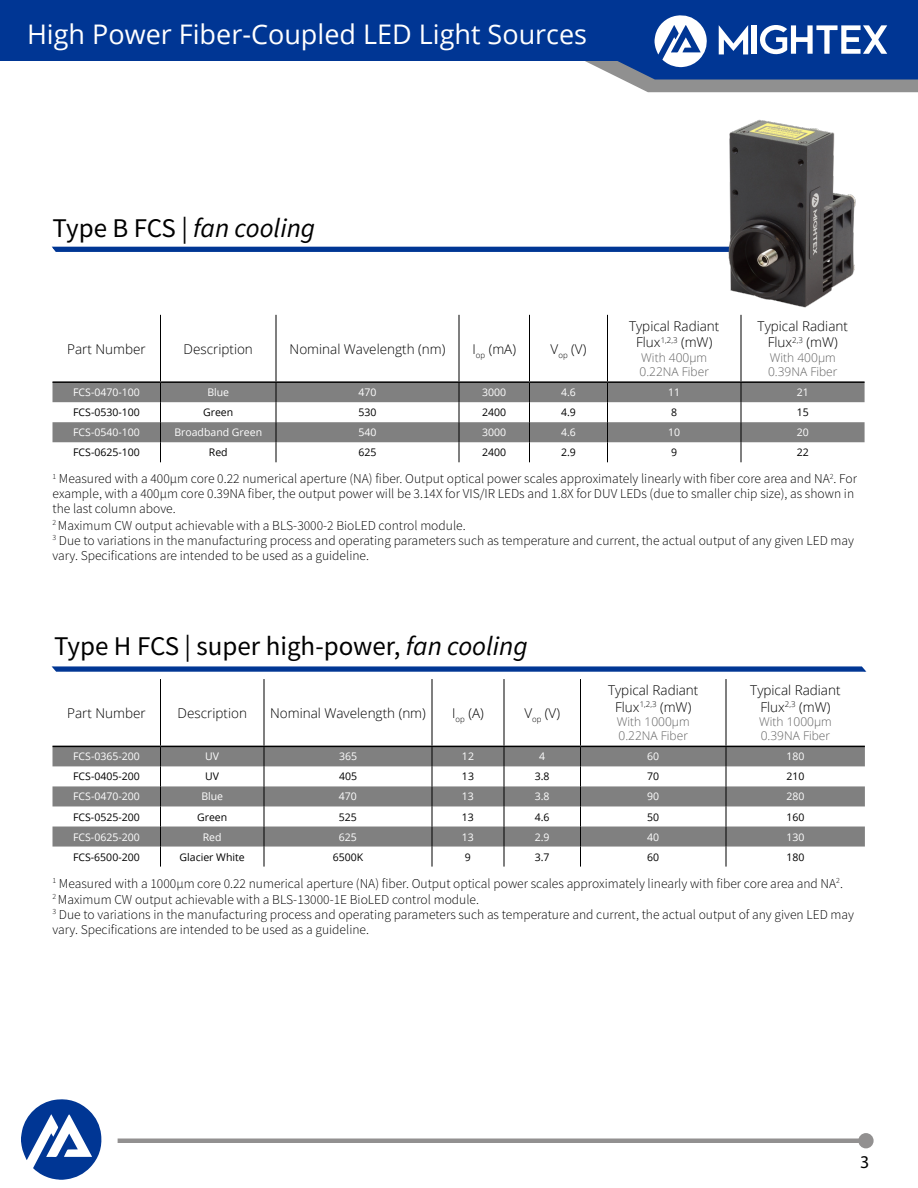
<style>
.page{position:relative;width:918px;height:1188px;background:#fff}
.page>*{position:absolute;margin:0;border:0;box-sizing:border-box;transform-origin:0 0}
.t1{font:27px "Open Sans";color:#fff}
.t2{font:27px "Source Sans Pro";color:#000}
.t3{font:italic 27px "Source Sans Pro";color:#000}
.t4{font:18px "Myriad Pro";color:#000}
.t5{font:300 13.5px/15.3px "Source Sans Pro";color:#000}
.t6{font:300 13.5px/16.2px "Open Sans";color:#000;text-align:center}
.t7{font:300 12px/14.4px "Open Sans";color:#646464}
.t8{font:10.5px "Open Sans";color:#000}
.t9{font:10.5px "Open Sans";color:#fff}
.s1{font-style:normal}
.s2{font-style:italic}
</style>
<div class="page">
<div style="left:118px;top:1138px;width:751px;height:5px;background:#929090"></div>
<div style="left:859px;top:1134px;width:14px;height:14px;background:#929090;border-radius:50%"></div>
<div style="left:858px;top:1133px;width:16px;height:15px;border:2px solid #929090;border-radius:50%"></div>
<div style="left:0;top:0;width:918px;height:61px;background:#003694"></div>
<svg style="left:585px;top:15px;width:333px;height:77px"></svg>
<div style="left:752px;top:25px;width:5px;height:29px;background:#fff"></div>
<svg style="left:21px;top:1099px;width:81px;height:81px"></svg>
<svg style="left:52px;top:747px;width:813px;height:100px;fill:#808080"></svg>
<hr style="left:160px;top:679px;width:1px;height:67px;background:#000">
<hr style="left:264px;top:679px;width:1px;height:67px;background:#000">
<hr style="left:432px;top:679px;width:1px;height:67px;background:#000">
<hr style="left:504px;top:679px;width:1px;height:67px;background:#000">
<hr style="left:580px;top:679px;width:1px;height:67px;background:#000">
<hr style="left:726px;top:679px;width:1px;height:67px;background:#000">
<svg style="left:160px;top:747px;width:1px;height:120px"></svg>
<svg style="left:264px;top:747px;width:1px;height:120px"></svg>
<svg style="left:432px;top:747px;width:1px;height:120px"></svg>
<svg style="left:504px;top:747px;width:1px;height:120px"></svg>
<svg style="left:580px;top:747px;width:1px;height:120px"></svg>
<svg style="left:726px;top:747px;width:1px;height:120px"></svg>
<hr style="left:52px;top:746px;width:108px;height:1px;background:#000">
<hr style="left:160px;top:746px;width:104px;height:1px;background:#000">
<hr style="left:264px;top:746px;width:168px;height:1px;background:#000">
<hr style="left:432px;top:746px;width:72px;height:1px;background:#000">
<hr style="left:504px;top:746px;width:76px;height:1px;background:#000">
<hr style="left:580px;top:746px;width:146px;height:1px;background:#000">
<hr style="left:726px;top:746px;width:139px;height:1px;background:#000">
<svg style="left:52px;top:383px;width:813px;height:59px;fill:#808080"></svg>
<hr style="left:160px;top:315px;width:1px;height:66px;background:#000">
<hr style="left:276px;top:315px;width:1px;height:66px;background:#000">
<hr style="left:459px;top:315px;width:1px;height:66px;background:#000">
<hr style="left:529px;top:315px;width:1px;height:66px;background:#000">
<hr style="left:607px;top:315px;width:1px;height:66px;background:#000">
<hr style="left:741px;top:315px;width:1px;height:66px;background:#000">
<svg style="left:160px;top:383px;width:1px;height:79px"></svg>
<svg style="left:276px;top:383px;width:1px;height:79px"></svg>
<svg style="left:459px;top:383px;width:1px;height:79px"></svg>
<svg style="left:529px;top:383px;width:1px;height:79px"></svg>
<svg style="left:607px;top:383px;width:1px;height:79px"></svg>
<svg style="left:741px;top:383px;width:1px;height:79px"></svg>
<hr style="left:52px;top:381px;width:108px;height:2px;background:#000">
<hr style="left:160px;top:381px;width:116px;height:2px;background:#000">
<hr style="left:276px;top:381px;width:183px;height:2px;background:#000">
<hr style="left:459px;top:381px;width:71px;height:2px;background:#000">
<hr style="left:530px;top:381px;width:78px;height:2px;background:#000">
<hr style="left:608px;top:381px;width:133px;height:2px;background:#000">
<hr style="left:741px;top:381px;width:124px;height:2px;background:#000">
<svg style="left:52px;top:246px;width:671px;height:6px;background:#1f4ea1"></svg>
<img style="left:723px;top:119px;width:133px;height:189px">
<svg style="left:52px;top:666px;width:815px;height:6px;background:#2150a1"></svg>
<h1 class="t1" style="left:27px;top:15px;width:562px">High Power Fiber-Coupled LED Light Sources</h1>
<h1 class="t3" style="left:52px;top:210px;width:264px"><span class="s1">Type B FCS |</span> fan cooling</h1>
<p class="t6" style="left:67px;top:340px;width:80px">Part Number</p>
<p class="t6" style="left:184px;top:340px;width:71px">Description</p>
<p class="t6" style="left:290px;top:340px;width:157px">Nominal Wavelength (nm)</p>
<p class="t6" style="left:472px;top:340px;width:45px">I<sub>op</sub> (mA)</p>
<p class="t6" style="left:551px;top:340px;width:37px">V<sub>op</sub> (V)</p>
<p class="t6" style="left:629px;top:318px;width:92px">Typical Radiant<br>Flux<sup>1,2,3</sup> (mW)</p>
<p class="t7" style="left:639px;top:350px;width:71px">With 400µm<br>0.22NA Fiber</p>
<p class="t6" style="left:758px;top:318px;width:92px">Typical Radiant<br>Flux<sup>2,3</sup> (mW)</p>
<p class="t7" style="left:768px;top:350px;width:71px">With 400µm<br>0.39NA Fiber</p>
<p class="t9" style="left:73px;top:385px;width:68px">FCS-0470-100</p>
<p class="t9" style="left:207px;top:385px;width:23px">Blue</p>
<p class="t9" style="left:358px;top:385px;width:20px">470</p>
<p class="t9" style="left:482px;top:385px;width:26px">3000</p>
<p class="t9" style="left:561px;top:385px;width:16px">4.6</p>
<p class="t9" style="left:668px;top:385px;width:14px">11</p>
<p class="t9" style="left:797px;top:385px;width:14px">21</p>
<p class="t8" style="left:73px;top:405px;width:68px">FCS-0530-100</p>
<p class="t8" style="left:203px;top:405px;width:32px">Green</p>
<p class="t8" style="left:359px;top:405px;width:20px">530</p>
<p class="t8" style="left:482px;top:405px;width:26px">2400</p>
<p class="t8" style="left:561px;top:405px;width:16px">4.9</p>
<p class="t8" style="left:671px;top:405px;width:8px">8</p>
<p class="t8" style="left:797px;top:405px;width:14px">15</p>
<p class="t9" style="left:73px;top:425px;width:68px">FCS-0540-100</p>
<p class="t9" style="left:174px;top:425px;width:89px">Broadband Green</p>
<p class="t9" style="left:359px;top:425px;width:20px">540</p>
<p class="t9" style="left:482px;top:425px;width:26px">3000</p>
<p class="t9" style="left:561px;top:425px;width:16px">4.6</p>
<p class="t9" style="left:668px;top:425px;width:14px">10</p>
<p class="t9" style="left:797px;top:425px;width:14px">20</p>
<p class="t8" style="left:73px;top:445px;width:68px">FCS-0625-100</p>
<p class="t8" style="left:209px;top:445px;width:20px">Red</p>
<p class="t8" style="left:359px;top:445px;width:20px">625</p>
<p class="t8" style="left:482px;top:445px;width:26px">2400</p>
<p class="t8" style="left:561px;top:445px;width:16px">2.9</p>
<p class="t8" style="left:671px;top:445px;width:8px">9</p>
<p class="t8" style="left:797px;top:445px;width:14px">22</p>
<p class="t5" style="left:52px;top:471px;width:806px"><sup>1</sup> Measured with a 400µm core 0.22 numerical aperture (NA) fiber. Output optical power scales approximately linearly with fiber core area and NA<sup>2</sup>. For example, with a 400µm core 0.39NA fiber, the output power will be 3.14X for VIS/IR LEDs and 1.8X for DUV LEDs (due to smaller chip size), as shown in the last column above.<br><sup>2</sup> Maximum CW output achievable with a BLS-3000-2 BioLED control module.<br><sup>3</sup> Due to variations in the manufacturing process and operating parameters such as temperature and current, the actual output of any given LED may vary. Specifications are intended to be used as a guideline.</p>
<h1 class="t2" style="left:54px;top:629px;width:475px">Type H FCS | super high-power, <span class="s2">fan cooling</span></h1>
<p class="t6" style="left:67px;top:705px;width:80px">Part Number</p>
<p class="t6" style="left:178px;top:705px;width:71px">Description</p>
<p class="t6" style="left:270px;top:705px;width:157px">Nominal Wavelength (nm)</p>
<p class="t6" style="left:452px;top:705px;width:33px">I<sub>op</sub> (A)</p>
<p class="t6" style="left:524px;top:705px;width:37px">V<sub>op</sub> (V)</p>
<p class="t6" style="left:608px;top:682px;width:92px">Typical Radiant<br>Flux<sup>1,2,3</sup> (mW)</p>
<p class="t7" style="left:617px;top:714px;width:74px">With 1000µm<br>0.22NA Fiber</p>
<p class="t6" style="left:750px;top:682px;width:92px">Typical Radiant<br>Flux<sup>2,3</sup> (mW)</p>
<p class="t7" style="left:759px;top:714px;width:74px">With 1000µm<br>0.39NA Fiber</p>
<p class="t9" style="left:73px;top:749px;width:68px">FCS-0365-200</p>
<p class="t9" style="left:205px;top:749px;width:15px">UV</p>
<p class="t9" style="left:339px;top:749px;width:20px">365</p>
<p class="t9" style="left:462px;top:749px;width:14px">12</p>
<p class="t9" style="left:539px;top:749px;width:8px">4</p>
<p class="t9" style="left:647px;top:749px;width:14px">60</p>
<p class="t9" style="left:786px;top:749px;width:20px">180</p>
<p class="t8" style="left:73px;top:769px;width:68px">FCS-0405-200</p>
<p class="t8" style="left:205px;top:769px;width:15px">UV</p>
<p class="t8" style="left:339px;top:769px;width:20px">405</p>
<p class="t8" style="left:462px;top:769px;width:14px">13</p>
<p class="t8" style="left:535px;top:769px;width:16px">3.8</p>
<p class="t8" style="left:647px;top:769px;width:14px">70</p>
<p class="t8" style="left:786px;top:769px;width:20px">210</p>
<p class="t9" style="left:73px;top:789px;width:68px">FCS-0470-200</p>
<p class="t9" style="left:201px;top:789px;width:23px">Blue</p>
<p class="t9" style="left:339px;top:789px;width:20px">470</p>
<p class="t9" style="left:462px;top:789px;width:14px">13</p>
<p class="t9" style="left:535px;top:789px;width:16px">3.8</p>
<p class="t9" style="left:647px;top:789px;width:14px">90</p>
<p class="t9" style="left:786px;top:789px;width:20px">280</p>
<p class="t8" style="left:73px;top:810px;width:68px">FCS-0525-200</p>
<p class="t8" style="left:197px;top:810px;width:32px">Green</p>
<p class="t8" style="left:339px;top:810px;width:20px">525</p>
<p class="t8" style="left:462px;top:810px;width:14px">13</p>
<p class="t8" style="left:535px;top:810px;width:16px">4.6</p>
<p class="t8" style="left:647px;top:810px;width:14px">50</p>
<p class="t8" style="left:786px;top:810px;width:20px">160</p>
<p class="t9" style="left:73px;top:830px;width:68px">FCS-0625-200</p>
<p class="t9" style="left:203px;top:830px;width:20px">Red</p>
<p class="t9" style="left:339px;top:830px;width:20px">625</p>
<p class="t9" style="left:462px;top:830px;width:14px">13</p>
<p class="t9" style="left:535px;top:830px;width:16px">2.9</p>
<p class="t9" style="left:647px;top:830px;width:14px">40</p>
<p class="t9" style="left:786px;top:830px;width:20px">130</p>
<p class="t8" style="left:73px;top:850px;width:68px">FCS-6500-200</p>
<p class="t8" style="left:180px;top:850px;width:67px">Glacier White</p>
<p class="t8" style="left:333px;top:850px;width:32px">6500K</p>
<p class="t8" style="left:465px;top:850px;width:8px">9</p>
<p class="t8" style="left:535px;top:850px;width:16px">3.7</p>
<p class="t8" style="left:647px;top:850px;width:14px">60</p>
<p class="t8" style="left:786px;top:850px;width:20px">180</p>
<p class="t5" style="left:53px;top:875px;width:803px"><sup>1</sup> Measured with a 1000µm core 0.22 numerical aperture (NA) fiber. Output optical power scales approximately linearly with fiber core area and NA<sup>2</sup>.<br><sup>2</sup> Maximum CW output achievable with a BLS-13000-1E BioLED control module.<br><sup>3</sup> Due to variations in the manufacturing process and operating parameters such as temperature and current, the actual output of any given LED may vary. Specifications are intended to be used as a guideline.</p>
<h2 class="t4" style="left:860px;top:1151px;width:11px">3</h2>
</div>
